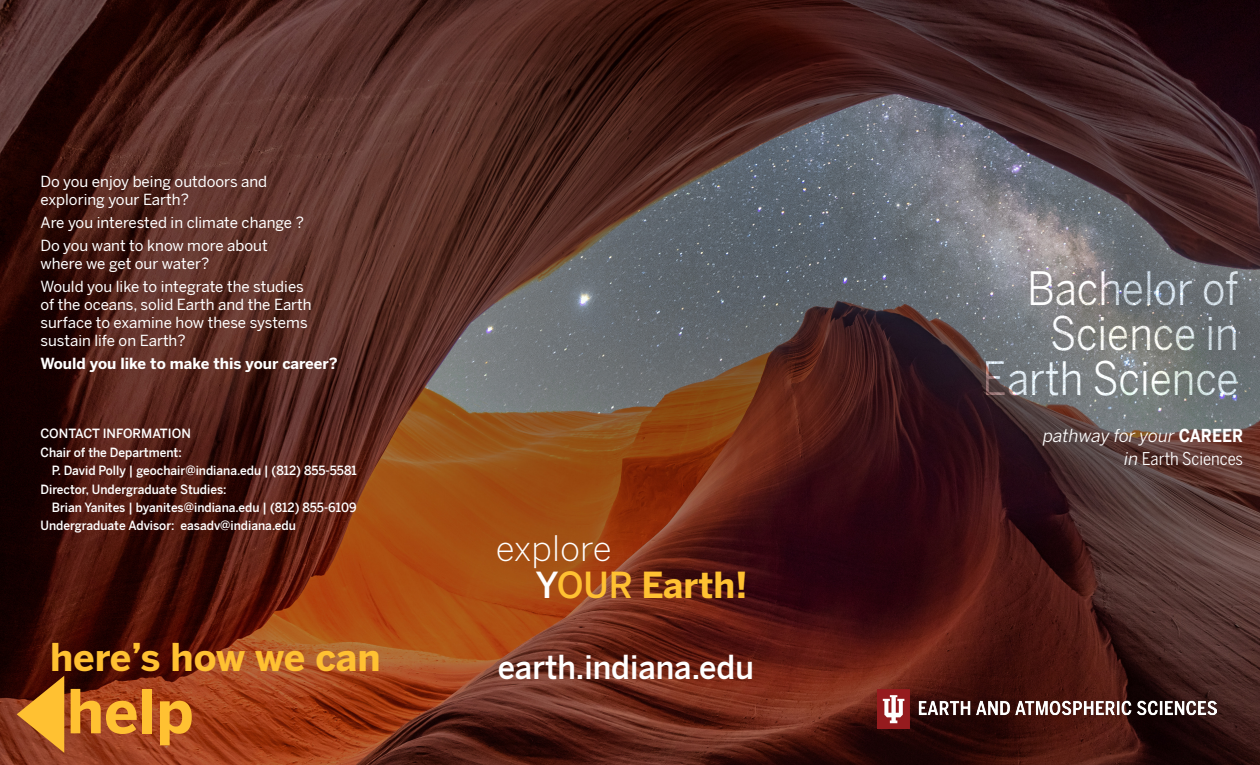
<style>
.page{position:relative;width:1260px;height:765px;background:#fff}
.page>*{position:absolute;margin:0;border:0;box-sizing:border-box;transform-origin:0 0}
.t1{font:700 60px "Benton Sans";color:#ffc132}
.t2{font:45px/45px "Benton Sans";color:#fff;text-align:right;scale:.9 1}
.t3{font:700 37.5px "Benton Sans";letter-spacing:-.005em;color:#ffc132}
.t4{font:700 35.12px "Benton Sans";color:#ffc132}
.t5{font:300 35.12px "Benton Sans";color:#fff}
.t6{font:500 32.38px "Benton Sans";color:#fff;scale:.95 1}
.t7{font:italic 17.5px/22.5px "Benton Sans";letter-spacing:-.01em;color:#fff;text-align:right}
.t8{font:15px "Benton Sans";color:#fff}
.t9{font:700 15px "Benton Sans";color:#fff}
.t10{font:500 12.5px "Benton Sans";color:#fff;scale:.95 1}
.t11{font:500 12.5px "Benton Sans";color:#fff}
.s1{font-weight:500;color:#fff}
.s2{font-weight:500}
.s3{font-weight:700;font-style:normal}
.s4{font-family:"Benton Sans Cond";font-style:normal}
</style>
<div class="page">
<img style="left:0;top:0;width:1260px;height:765px">
<img style="left:878px;top:689px;width:338px;height:39px">
<svg style="left:17px;top:676px;width:47px;height:77px"></svg>
<p class="t8" style="left:40px;top:172px;width:228px">Do you enjoy being outdoors and</p>
<p class="t8" style="left:40px;top:190px;width:150px">exploring your Earth?</p>
<p class="t8" style="left:40px;top:213px;width:265px">Are you interested in climate change ?</p>
<p class="t8" style="left:40px;top:236px;width:229px">Do you want to know more about</p>
<p class="t8" style="left:40px;top:254px;width:170px">where we get our water?</p>
<p class="t8" style="left:40px;top:278px;width:265px">Would you like to integrate the studies</p>
<p class="t8" style="left:40px;top:296px;width:273px">of the oceans, solid Earth and the Earth</p>
<p class="t8" style="left:40px;top:314px;width:269px">surface to examine how these systems</p>
<p class="t8" style="left:40px;top:332px;width:147px">sustain life on Earth?</p>
<p class="t9" style="left:40px;top:354px;width:299px">Would you like to make this your career?</p>
<p class="t11" style="left:40px;top:426px;width:152px">CONTACT INFORMATION</p>
<p class="t10" style="left:40px;top:445px;width:150px">Chair of the Department:</p>
<p class="t10" style="left:52px;top:463px;width:323px">P. David Polly | geochair@indiana.edu | (812) 855-5581</p>
<p class="t10" style="left:40px;top:481px;width:197px">Director, Undergraduate Studies:</p>
<p class="t10" style="left:52px;top:500px;width:322px">Brian Yanites | byanites@indiana.edu | (812) 855-6109</p>
<p class="t10" style="left:40px;top:518px;width:271px">Undergraduate Advisor: easadv@indiana.edu</p>
<p class="t3" style="left:50px;top:634px;width:332px">here’s how we can</p>
<p class="t1" style="left:67px;top:674px;width:128px">help</p>
<p class="t5" style="left:496px;top:528px;width:118px">explore</p>
<p class="t4" style="left:535px;top:563px;width:214px"><span class="s1">Y</span><span class="s2">OUR</span> Earth!</p>
<p class="t6" style="left:498px;top:647px;width:271px">earth.indiana.edu</p>
<h2 class="t2" style="left:983px;top:266px;width:286px">Bachelor of<br>Science in<br>Earth Science</h2>
<p class="t7" style="left:1043px;top:425px;width:202px">pathway for your <span class="s3">CAREER </span>in <span class="s4">Earth Sciences</span></p>
</div>
